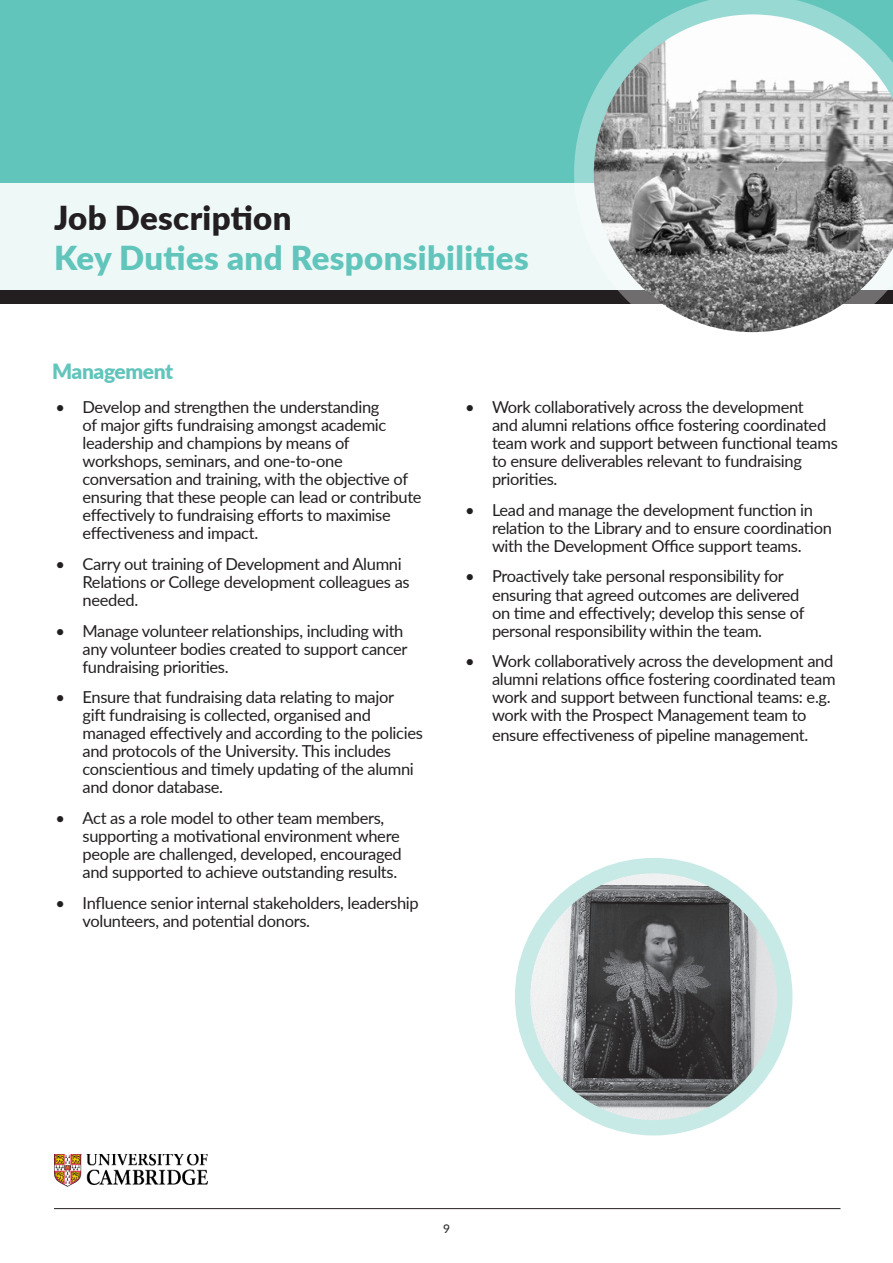
<style>
.page{position:relative;width:893px;height:1263px;background:#fff}
.page>*{position:absolute;margin:0;border:0;box-sizing:border-box;transform-origin:0 0}
.t1{font:900 33px "Lato";letter-spacing:.01em;color:#61c5bc}
.t2{font:900 33px "Lato";letter-spacing:.01em;color:#231f20}
.t3{font:900 21px "Lato";letter-spacing:-.02em;color:#61c5bc}
.t4{font:16.5px/18px "Lato";letter-spacing:-.02em;color:#231f20}
.t5{font:12px "Lato";color:#231f20}
</style>
<div class="page">
<hr style="left:54px;top:1208px;width:786px;height:1px;background:#231f20">
<img style="left:54px;top:1154px;width:154px;height:32px">
<div style="left:0;top:290px;width:893px;height:14px;background:#231f20"></div>
<div style="left:0;top:0;width:893px;height:183px;background:#61c5bc"></div>
<div style="left:0;top:183px;width:893px;height:107px;background:#eef8f7"></div>
<div style="left:515px;top:858px;width:277px;height:277px;background:#c7eae7;border-radius:50%"></div>
<img style="left:530px;top:873px;width:247px;height:247px;border-radius:123px">
<svg style="left:574px;top:0;width:259px;height:333px"></svg>
<img style="left:594px;top:14px;width:299px;height:318px">
<p class="t2" style="left:54px;top:193px;width:239px">Job Description</p>
<p class="t1" style="left:54px;top:233px;width:476px">Key Duties and Responsibilities</p>
<p class="t3" style="left:52px;top:355px;width:123px">Management</p>
<p class="t4" style="left:83px;top:397px;width:341px;text-indent:-27px">• Develop and strengthen the understanding<br>of major gifts fundraising amongst academic leadership and champions by means of workshops, seminars, and one-to-one conversation and training, with the objective of ensuring that these people can lead or contribute effectively to fundraising efforts to maximise effectiveness and impact.</p>
<p class="t4" style="left:83px;top:554px;width:329px;text-indent:-27px">• Carry out training of Development and Alumni<br>Relations or College development colleagues as needed.</p>
<p class="t4" style="left:83px;top:621px;width:327px;text-indent:-27px">• Manage volunteer relationships, including with any volunteer bodies created to support cancer fundraising priorities.</p>
<p class="t4" style="left:83px;top:687px;width:342px;text-indent:-27px">• Ensure that fundraising data relating to major<br>gift fundraising is collected, organised and managed effectively and according to the policies and protocols of the University. This includes conscientious and timely updating of the alumni and donor database.</p>
<p class="t4" style="left:83px;top:808px;width:321px;text-indent:-27px">• Act as a role model to other team members, supporting a motivational environment where people are challenged, developed, encouraged and supported to achieve outstanding results.</p>
<p class="t4" style="left:83px;top:893px;width:338px;text-indent:-27px">• Influence senior internal stakeholders, leadership volunteers, and potential donors.</p>
<p class="t4" style="left:492px;top:397px;width:347px;text-indent:-27px">• Work collaboratively across the development<br>and alumni relations office fostering coordinated team work and support between functional teams to ensure deliverables relevant to fundraising priorities.</p>
<p class="t4" style="left:492px;top:500px;width:341px;text-indent:-27px">• Lead and manage the development function in relation to the Library and to ensure coordination with the Development Office support teams.</p>
<p class="t4" style="left:492px;top:567px;width:314px;text-indent:-27px">• Proactively take personal responsibility for ensuring that agreed outcomes are delivered on time and effectively; develop this sense of personal responsibility within the team.</p>
<p class="t4" style="left:492px;top:651px;width:345px;text-indent:-27px">• Work collaboratively across the development and alumni relations office fostering coordinated team work and support between functional teams: e.g. work with the Prospect Management team to</p>
<p class="t4" style="left:492px;top:725px;width:318px">ensure effectiveness of pipeline management.</p>
<p class="t5" style="left:443px;top:1220px;width:8px">9</p>
</div>
